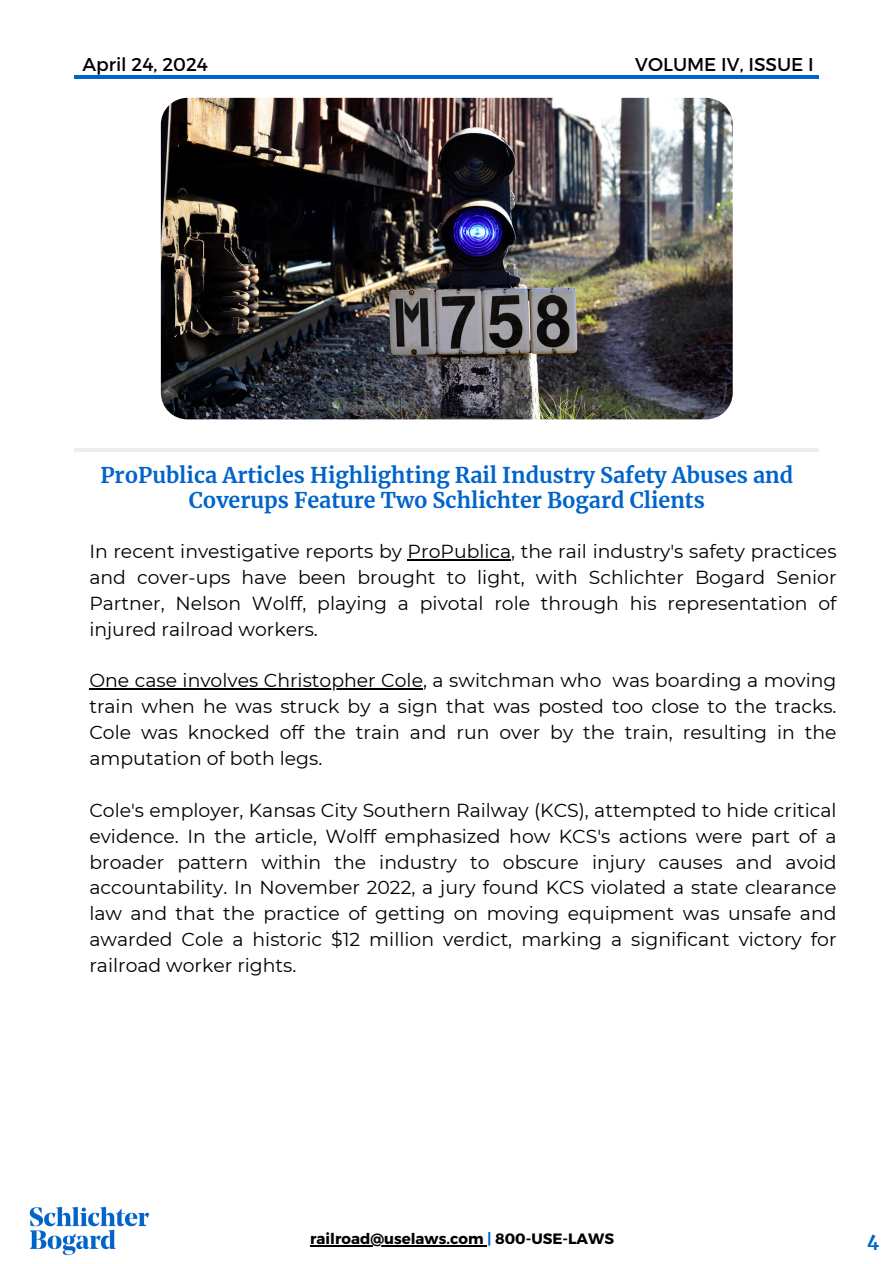
<style>
.page{position:relative;width:894px;height:1264px;background:#fff}
.page>*{position:absolute;margin:0;border:0;box-sizing:border-box;transform-origin:0 0}
.t1{font:700 21.45px/24.8px "Merriweather";color:#0064cb;text-align:center}
.t2{font:18.75px/25.8px "Montserrat";color:#000;text-align:justify}
.t3{font:18.6px "Montserrat";color:#000}
.t4{font:900 18px "Merriweather";color:#0064cb}
.t5{font:700 15px "Montserrat";color:#000}
.s1{color:#0064cb}
</style>
<div class="page">
<hr style="left:407px;top:559px;width:104px;height:1px;background:#000">
<hr style="left:89px;top:688px;width:334px;height:1px;background:#000">
<hr style="left:75px;top:448px;width:743px;height:3px;background:#eee">
<img style="left:161px;top:98px;width:571px;height:321px;border-radius:27px">
<hr style="left:74px;top:75px;width:744px;height:3px;background:#0064cb">
<hr style="left:310px;top:1245px;width:177px;height:1px;background:#000">
<img style="left:29px;top:1206px;width:121px;height:50px">
<h3 class="t3" style="left:82px;top:52px;width:127px">April 24, 2024</h3>
<h3 class="t3" style="left:635px;top:52px;width:180px">VOLUME IV, ISSUE I</h3>
<h1 class="t1" style="left:100px;top:463px;width:694px">ProPublica Articles Highlighting Rail Industry Safety Abuses and<br>Coverups Feature Two Schlichter Bogard Clients</h1>
<h3 class="t2" style="left:89px;top:538px;width:748px">In recent investigative reports by ProPublica, the rail industry's safety practices and cover-ups have been brought to light, with Schlichter Bogard Senior Partner, Nelson Wolff, playing a pivotal role through his representation of injured railroad workers.</h3>
<h2 class="t2" style="left:89px;top:667px;width:748px">One case involves Christopher Cole, a switchman who was boarding a moving train when he was struck by a sign that was posted too close to the tracks.<br>Cole was knocked off the train and run over by the train, resulting in the amputation of both legs.</h2>
<p class="t2" style="left:89px;top:797px;width:748px">Cole's employer, Kansas City Southern Railway (KCS), attempted to hide critical evidence. In the article, Wolff emphasized how KCS's actions were part of a broader pattern within the industry to obscure injury causes and avoid accountability. In November 2022, a jury found KCS violated a state clearance law and that the practice of getting on moving equipment was unsafe and awarded Cole a historic $12 million verdict, marking a significant victory for railroad worker rights.</p>
<p class="t5" style="left:310px;top:1229px;width:305px">railroad@uselaws.com <span class="s1">|</span> 800-USE-LAWS</p>
<p class="t4" style="left:866px;top:1229px;width:14px">4</p>
</div>
